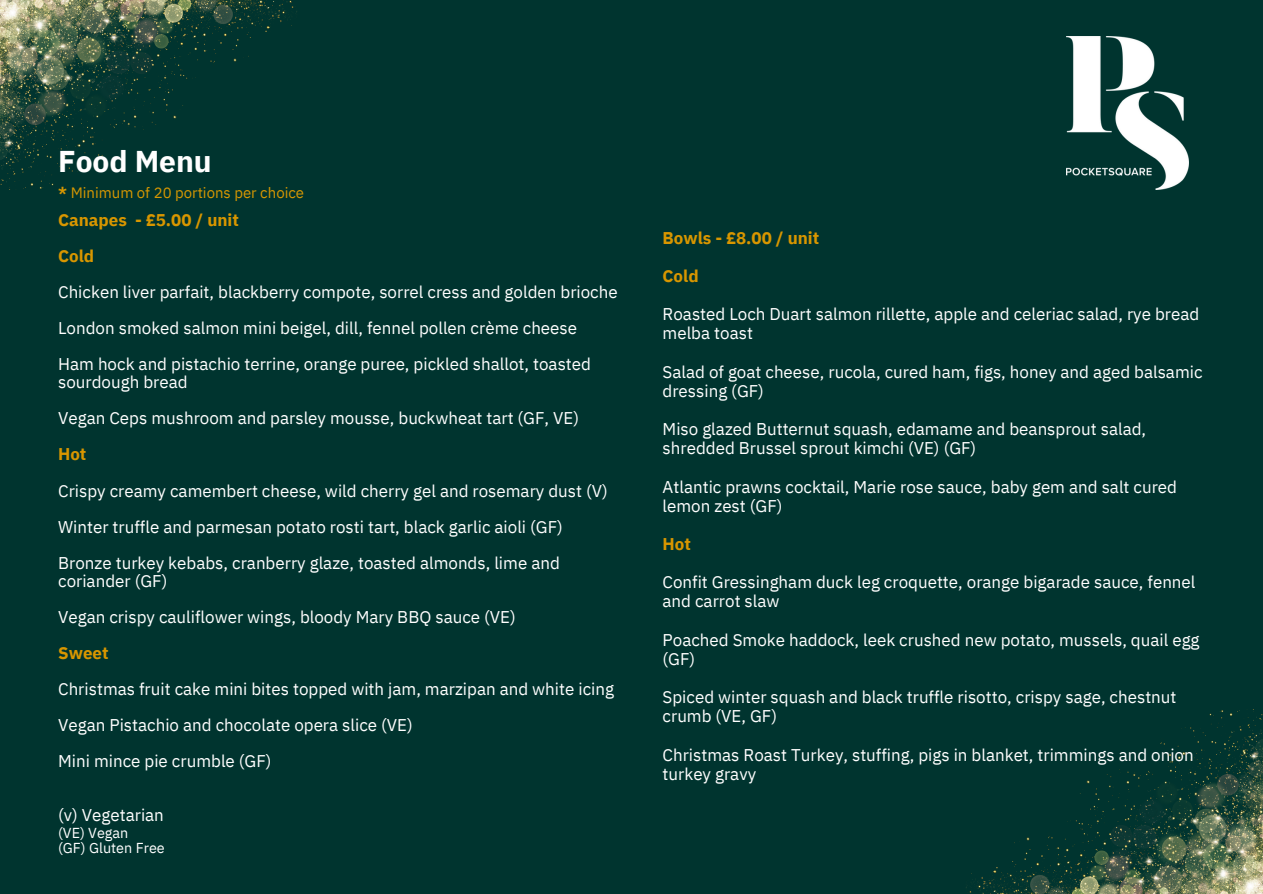
<style>
.page{position:relative;width:1263px;height:894px;background:#fff}
.page>*{position:absolute;margin:0;border:0;box-sizing:border-box;transform-origin:0 0}
.t1{font:700 30px "IBM Plex Sans";color:#fff}
.t2{font:16.95px/19.2px "IBM Plex Sans";color:#fff}
.t3{font:700 16.95px "IBM Plex Sans";color:#d89600}
.t4{font:15px "IBM Plex Sans";color:#d69702}
.t5{font:14.4px "IBM Plex Sans";color:#fff}
.s1{font-weight:700}
</style>
<div class="page">
<div style="left:0;top:0;width:1263px;height:893px;background:#00342f"></div>
<img style="left:0;top:0;width:297px;height:189px">
<img style="left:966px;top:709px;width:297px;height:184px">
<img style="left:1066px;top:36px;width:123px;height:153px">
<h2 class="t1" style="left:58px;top:142px;width:155px">Food Menu</h2>
<p class="t4" style="left:58px;top:183px;width:248px"><span class="s1">*</span> Minimum of 20 portions per choice</p>
<p class="t3" style="left:58px;top:209px;width:182px">Canapes - £5.00 / unit</p>
<p class="t3" style="left:58px;top:245px;width:38px">Cold</p>
<p class="t2" style="left:58px;top:282px;width:561px">Chicken liver parfait, blackberry compote, sorrel cress and golden brioche</p>
<p class="t2" style="left:58px;top:318px;width:520px">London smoked salmon mini beigel, dill, fennel pollen crème cheese</p>
<h1 class="t2" style="left:58px;top:355px;width:534px;line-height:18px">Ham hock and pistachio terrine, orange puree, pickled shallot, toasted sourdough bread</h1>
<h1 class="t2" style="left:58px;top:408px;width:522px">Vegan Ceps mushroom and parsley mousse, buckwheat tart (GF, VE)</h1>
<h2 class="t3" style="left:58px;top:443px;width:30px">Hot</h2>
<h2 class="t2" style="left:58px;top:480px;width:551px">Crispy creamy camembert cheese, wild cherry gel and rosemary dust (V)</h2>
<h2 class="t2" style="left:58px;top:516px;width:506px">Winter truffle and parmesan potato rosti tart, black garlic aioli (GF)</h2>
<h2 class="t2" style="left:58px;top:553px;width:503px;line-height:18px">Bronze turkey kebabs, cranberry glaze, toasted almonds, lime and coriander (GF)</h2>
<h1 class="t2" style="left:58px;top:606px;width:459px">Vegan crispy cauliflower wings, bloody Mary BBQ sauce (VE)</h1>
<h2 class="t3" style="left:58px;top:641px;width:52px">Sweet</h2>
<h2 class="t2" style="left:58px;top:678px;width:557px">Christmas fruit cake mini bites topped with jam, marzipan and white icing</h2>
<h2 class="t2" style="left:58px;top:714px;width:356px">Vegan Pistachio and chocolate opera slice (VE)</h2>
<h2 class="t2" style="left:58px;top:750px;width:215px">Mini mince pie crumble (GF)</h2>
<h1 class="t2" style="left:58px;top:804px;width:107px">(v) Vegetarian</h1>
<h2 class="t5" style="left:58px;top:822px;width:72px">(VE) Vegan</h2>
<h2 class="t5" style="left:58px;top:838px;width:108px">(GF) Gluten Free</h2>
<h2 class="t3" style="left:663px;top:226px;width:158px">Bowls - £8.00 / unit</h2>
<p class="t3" style="left:663px;top:264px;width:38px">Cold</p>
<p class="t2" style="left:663px;top:304px;width:538px">Roasted Loch Duart salmon rillette, apple and celeriac salad, rye bread melba toast</p>
<p class="t2" style="left:663px;top:361px;width:541px">Salad of goat cheese, rucola, cured ham, figs, honey and aged balsamic dressing (GF)</p>
<h1 class="t2" style="left:663px;top:419px;width:485px">Miso glazed Butternut squash, edamame and beansprout salad, shredded Brussel sprout kimchi (VE) (GF)</h1>
<h1 class="t2" style="left:663px;top:476px;width:516px">Atlantic prawns cocktail, Marie rose sauce, baby gem and salt cured lemon zest (GF)</h1>
<h2 class="t3" style="left:663px;top:532px;width:30px">Hot</h2>
<h2 class="t2" style="left:663px;top:572px;width:534px">Confit Gressingham duck leg croquette, orange bigarade sauce, fennel and carrot slaw</h2>
<h2 class="t2" style="left:663px;top:629px;width:538px">Poached Smoke haddock, leek crushed new potato, mussels, quail egg (GF)</h2>
<h2 class="t2" style="left:663px;top:687px;width:515px">Spiced winter squash and black truffle risotto, crispy sage, chestnut crumb (VE, GF)</h2>
<h1 class="t2" style="left:663px;top:744px;width:533px">Christmas Roast Turkey, stuffing, pigs in blanket, trimmings and onion turkey gravy</h1>
</div>
